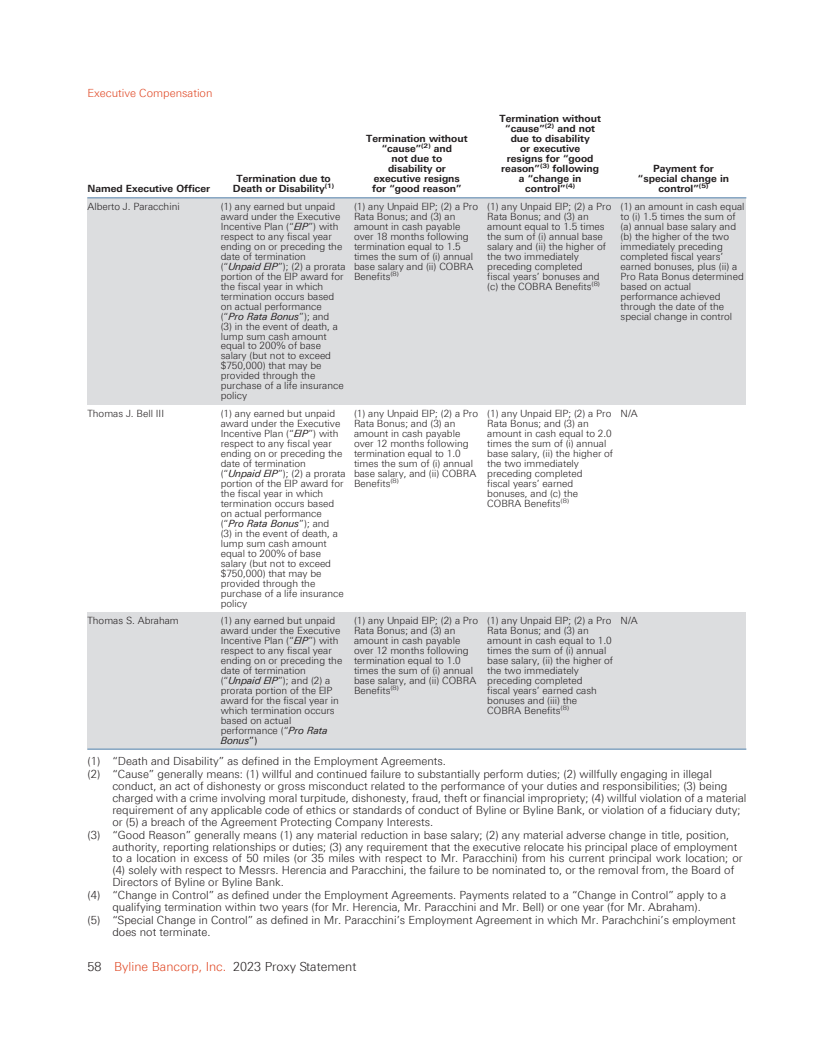
<style>
.page{position:relative;width:833px;height:1058px;background:#fff}
.page>*{position:absolute;margin:0;border:0;box-sizing:border-box;transform-origin:0 0}
.t1{font:300 12.5px "Linotype Univers 330";color:#231f20}
.t2{font:300 11.25px/11.9px "Linotype Univers 330";color:#231f20}
.t3{font:300 11.25px "Linotype Univers 330";color:#e04825}
.t4{font:300 10px/10px "Linotype Univers 330";color:#231f20}
.t5{font:700 10px/10px "Linotype Univers 630";color:#231f20;text-align:center}
.t6{font:italic 10px "Linotype Univers 431";color:#231f20}
.s1{font-family:"Linotype Univers 431";font-weight:400;font-style:italic}
.s2{font-family:"Linotype Univers 330";font-weight:300;font-style:normal}
.s3{font-family:"Linotype Univers 430";font-style:normal}
.s4{color:#e04825}
</style>
<div class="page">
<div style="left:87px;top:198px;width:659px;height:207px;background:#dcdddf"></div>
<div style="left:87px;top:612px;width:659px;height:137px;background:#dcdddf"></div>
<hr style="left:87px;top:197px;width:659px;height:1px;background:#5989b4">
<hr style="left:87px;top:748px;width:659px;height:1px;background:#5989b4">
<p class="t3" style="left:87px;top:87px;width:126px">Executive Compensation</p>
<p class="t5" style="left:87px;top:184px;width:124px">Named Executive Officer</p>
<p class="t5" style="left:233px;top:174px;width:103px">Termination due to<br>Death or Disability<sup>(1)</sup></p>
<p class="t4" style="left:87px;top:201px;width:94px">Alberto J. Paracchini</p>
<p class="t4" style="left:221px;top:201px;width:126px">(1) any earned but unpaid award under the Executive<br>Incentive Plan (“<span class="s1">EIP</span>”) with respect to any fiscal year ending on or preceding the date of termination (“<span class="s1">Unpaid EIP</span>”); (2) a prorata portion of the EIP award for the fiscal year in which termination occurs based on actual performance</p>
<p class="t6" style="left:221px;top:310px;width:110px"><span class="s2">(“</span>Pro Rata Bonus<span class="s2">”); and</span></p>
<p class="t4" style="left:221px;top:321px;width:124px">(3) in the event of death, a lump sum cash amount equal to 200% of base salary (but not to exceed $750,000) that may be provided through the purchase of a life insurance policy</p>
<p class="t4" style="left:87px;top:408px;width:78px">Thomas J. Bell III</p>
<p class="t4" style="left:221px;top:408px;width:126px">(1) any earned but unpaid award under the Executive<br>Incentive Plan (“<span class="s1">EIP</span>”) with respect to any fiscal year ending on or preceding the date of termination (“<span class="s1">Unpaid EIP</span>”); (2) a prorata portion of the EIP award for the fiscal year in which termination occurs based on actual performance</p>
<p class="t6" style="left:221px;top:517px;width:110px"><span class="s2">(“</span>Pro Rata Bonus<span class="s2">”); and</span></p>
<p class="t4" style="left:221px;top:528px;width:124px">(3) in the event of death, a lump sum cash amount equal to 200% of base salary (but not to exceed $750,000) that may be provided through the purchase of a life insurance policy</p>
<p class="t4" style="left:87px;top:615px;width:93px">Thomas S. Abraham</p>
<p class="t4" style="left:221px;top:615px;width:123px">(1) any earned but unpaid award under the Executive<br>Incentive Plan (“<span class="s1">EIP</span>”) with respect to any fiscal year ending on or preceding the date of termination (“<span class="s1">Unpaid EIP</span>”); and (2) a prorata portion of the EIP award for the fiscal year in which termination occurs based on actual performance (“<span class="s1">Pro Rata</span></p>
<p class="t6" style="left:221px;top:734px;width:38px">Bonus<span class="s3">”)</span></p>
<p class="t5" style="left:366px;top:134px;width:103px">Termination without “cause”<sup>(2)</sup> and<br>not due to<br>disability or executive resigns for “good reason”</p>
<p class="t5" style="left:499px;top:114px;width:103px">Termination without “cause”<sup>(2)</sup> and not due to disability<br>or executive<br>resigns for “good reason”<sup>(3)</sup> following a “change in control”<sup>(4)</sup></p>
<p class="t5" style="left:637px;top:164px;width:93px">Payment for “special change in control”<sup>(5)</sup></p>
<p class="t4" style="left:354px;top:201px;width:125px">(1) any Unpaid EIP; (2) a Pro<br>Rata Bonus; and (3) an amount in cash payable over 18 months following termination equal to 1.5 times the sum of (i) annual base salary and (ii) COBRA<br>Benefits<sup>(8)</sup></p>
<p class="t4" style="left:487px;top:201px;width:125px">(1) any Unpaid EIP; (2) a Pro<br>Rata Bonus; and (3) an amount equal to 1.5 times the sum of (i) annual base salary and (ii) the higher of the two immediately preceding completed<br>fiscal years’ bonuses and (c) the COBRA Benefits<sup>(8)</sup></p>
<p class="t4" style="left:620px;top:201px;width:125px">(1) an amount in cash equal to (i) 1.5 times the sum of (a) annual base salary and (b) the higher of the two immediately preceding completed fiscal years’ earned bonuses, plus (ii) a<br>Pro Rata Bonus determined based on actual performance achieved through the date of the special change in control</p>
<p class="t4" style="left:354px;top:408px;width:125px">(1) any Unpaid EIP; (2) a Pro<br>Rata Bonus; and (3) an amount in cash payable over 12 months following termination equal to 1.0 times the sum of (i) annual base salary, and (ii) COBRA<br>Benefits<sup>(8)</sup></p>
<p class="t4" style="left:487px;top:408px;width:127px">(1) any Unpaid EIP; (2) a Pro<br>Rata Bonus; and (3) an amount in cash equal to 2.0 times the sum of (i) annual base salary, (ii) the higher of the two immediately preceding completed<br>fiscal years’ earned bonuses, and (c) the<br>COBRA Benefits<sup>(8)</sup></p>
<p class="t4" style="left:620px;top:408px;width:19px">N/A</p>
<p class="t4" style="left:354px;top:615px;width:125px">(1) any Unpaid EIP; (2) a Pro<br>Rata Bonus; and (3) an amount in cash payable over 12 months following termination equal to 1.0 times the sum of (i) annual base salary, and (ii) COBRA<br>Benefits<sup>(8)</sup></p>
<p class="t4" style="left:487px;top:615px;width:127px">(1) any Unpaid EIP; (2) a Pro<br>Rata Bonus; and (3) an amount in cash equal to 1.0 times the sum of (i) annual base salary, (ii) the higher of the two immediately preceding completed<br>fiscal years’ earned cash bonuses and (iii) the<br>COBRA Benefits<sup>(8)</sup></p>
<p class="t4" style="left:620px;top:615px;width:19px">N/A</p>
<p class="t2" style="left:87px;top:754px;width:626px;line-height:13.1px">(1) “Death and Disability” as defined in the Employment Agreements.<br>(2) “Cause” generally means: (1) willful and continued failure to substantially perform duties; (2) willfully engaging in illegal</p>
<p class="t2" style="left:112px;top:780px;width:635px">conduct, an act of dishonesty or gross misconduct related to the performance of your duties and responsibilities; (3) being charged with a crime involving moral turpitude, dishonesty, fraud, theft or financial impropriety; (4) willful violation of a material requirement of any applicable code of ethics or standards of conduct of Byline or Byline Bank, or violation of a fiduciary duty; or (5) a breach of the Agreement Protecting Company Interests.</p>
<p class="t2" style="left:112px;top:828px;width:631px;text-indent:-25px">(3) “Good Reason” generally means (1) any material reduction in base salary; (2) any material adverse change in title, position, authority, reporting relationships or duties; (3) any requirement that the executive relocate his principal place of employment to a location in excess of 50 miles (or 35 miles with respect to Mr. Paracchini) from his current principal work location; or (4) solely with respect to Messrs. Herencia and Paracchini, the failure to be nominated to, or the removal from, the Board of Directors of Byline or Byline Bank.</p>
<p class="t2" style="left:87px;top:889px;width:640px;text-align:center">(4) “Change in Control” as defined under the Employment Agreements. Payments related to a “Change in Control” apply to a qualifying termination within two years (for Mr. Herencia, Mr. Paracchini and Mr. Bell) or one year (for Mr. Abraham).</p>
<p class="t2" style="left:112px;top:914px;width:624px;text-indent:-25px">(5) “Special Change in Control” as defined in Mr. Paracchini’s Employment Agreement in which Mr. Parachchini’s employment does not terminate.</p>
<p class="t1" style="left:87px;top:959px;width:270px">58 <span class="s4">Byline Bancorp, Inc.</span> 2023 Proxy Statement</p>
</div>
